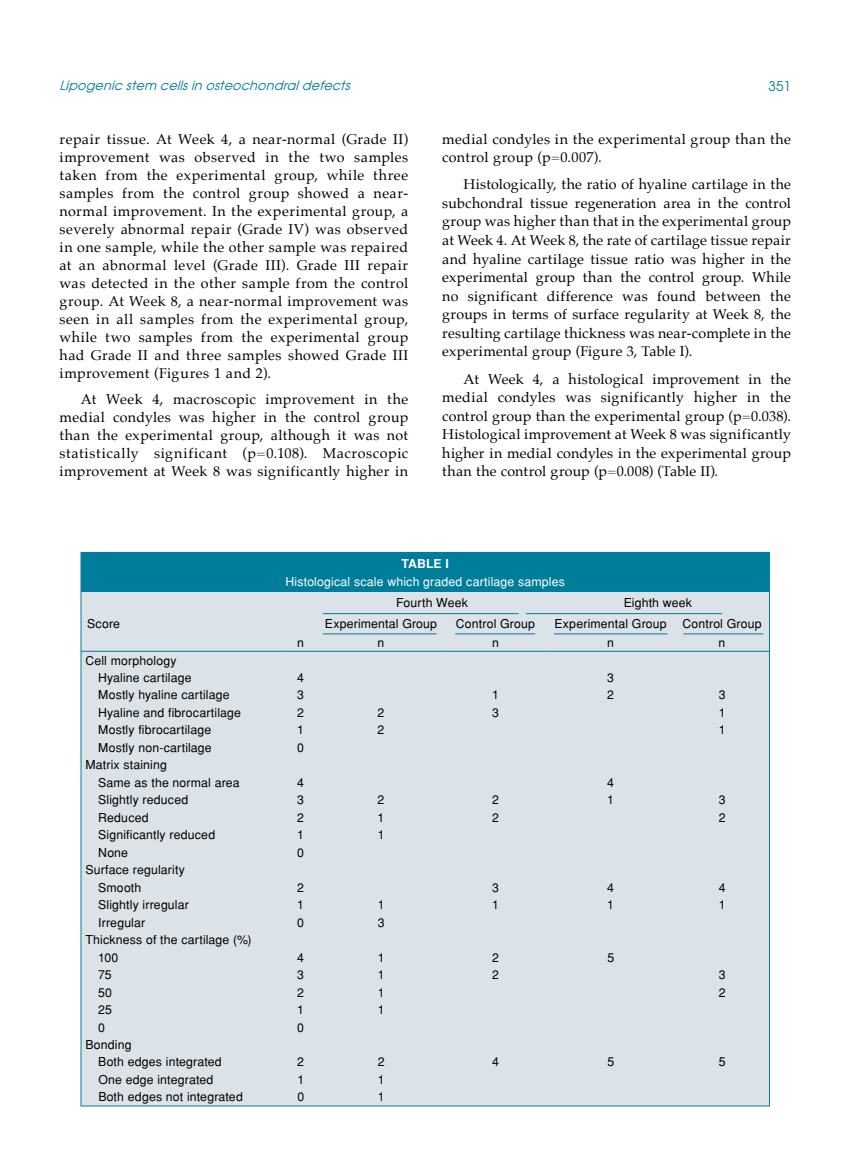
<style>
.page{position:relative;width:859px;height:1170px;background:#fff}
.page>*{position:absolute;margin:0;border:0;box-sizing:border-box;transform-origin:0 0}
.t1{font:14.25px/18px "Palatino";letter-spacing:.02em;color:#000;text-align:justify}
.t2{font:13.5px "Avant Garde Tr";color:#007d9a}
.t3{font:italic 12.75px "Avant Garde Tr";color:#007d9a}
.t4{font:12.3px/17.4px "Helvetica Normal Tr";letter-spacing:.01em;color:#000}
.t5{font:12.3px "Helvetica Normal Tr";letter-spacing:.015em;color:#fff}
.t6{font:700 12.3px "Helvetica Tr";color:#fff}
</style>
<div class="page">
<div style="left:81px;top:552px;width:688px;height:553px;background:#dbe2e8"></div>
<div style="left:81px;top:552px;width:688px;height:40px;background:#007d9a"></div>
<hr style="left:81px;top:651px;width:203px;height:1px;background:#007d9a">
<hr style="left:284px;top:651px;width:34px;height:1px;background:#007d9a">
<hr style="left:318px;top:651px;width:126px;height:1px;background:#007d9a">
<hr style="left:444px;top:651px;width:102px;height:1px;background:#007d9a">
<hr style="left:546px;top:651px;width:129px;height:1px;background:#007d9a">
<hr style="left:675px;top:651px;width:94px;height:1px;background:#007d9a">
<hr style="left:323px;top:613px;width:196px;height:1px;background:#007d9a">
<hr style="left:526px;top:613px;width:196px;height:1px;background:#007d9a">
<hr style="left:554px;top:633px;width:114px;height:1px;background:#007d9a">
<hr style="left:323px;top:633px;width:113px;height:1px;background:#007d9a">
<hr style="left:683px;top:633px;width:80px;height:1px;background:#007d9a">
<hr style="left:455px;top:633px;width:80px;height:1px;background:#007d9a">
<p class="t3" style="left:60px;top:78px;width:296px">Lipogenic stem cellsin osteochondraldefects</p>
<p class="t2" style="left:768px;top:77px;width:24px">351</p>
<p class="t1" style="left:60px;top:130px;width:350px">repair tissue. At Week 4, a near-normal (Grade II) improvement was observed in the two samples taken from the experimental group, while three samples from the control group showed a near&shy;normal improvement. In the experimental group, a severely abnormal repair (Grade IV) was observed in one sample, while the other sample was repaired at an abnormal level (Grade III). Grade III repair was detected in the other sample from the control group. At Week 8, a near-normal improvement was seen in all samples from the experimental group, while two samples from the experimental group had Grade II and three samples showed Grade III improvement (Figures 1 and 2).</p>
<p class="t1" style="left:60px;top:390px;width:350px;text-indent:21px">At Week 4, macroscopic improvement in the medial condyles was higher in the control group than the experimental group, although it was not statistically significant (p=0.108). Macroscopic improvement at Week 8 was significantly higher in</p>
<p class="t1" style="left:442px;top:129px;width:350px;line-height:18.6px">medial condyles in the experimental group than the control group (p=0.007).</p>
<p class="t1" style="left:442px;top:175px;width:350px;line-height:18.6px;text-indent:21px">Histologically, the ratio of hyaline cartilage in the subchondral tissue regeneration area in the control group was higher than that in the experimental group at Week 4. At Week 8, the rate of cartilage tissue repair and hyaline cartilage tissue ratio was higher in the experimental group than the control group. While no significant difference was found between the groups in terms of surface regularity at Week 8, the resulting cartilage thickness was near-complete in the experimental group (Figure 3, Table I).</p>
<p class="t1" style="left:442px;top:369px;width:350px;line-height:18.6px;text-indent:21px">At Week 4, a histological improvement in the medial condyles was significantly higher in the control group than the experimental group (p=0.038).<br>Histological improvement at Week 8 was significantly higher in medial condyles in the experimental group than the control group (p=0.008) (Table II).</p>
<p class="t6" style="left:401px;top:555px;width:49px">Table I</p>
<p class="t5" style="left:286px;top:574px;width:281px">Histological scale which graded cartilage samples</p>
<p class="t4" style="left:396px;top:593px;width:73px">Fourth Week</p>
<p class="t4" style="left:624px;top:593px;width:70px">Eighth week</p>
<p class="t4" style="left:87px;top:614px;width:34px">Score</p>
<p class="t4" style="left:325px;top:614px;width:114px">Experimental Group</p>
<p class="t4" style="left:456px;top:614px;width:81px">Control Group</p>
<p class="t4" style="left:554px;top:614px;width:114px">Experimental Group</p>
<p class="t4" style="left:682px;top:614px;width:81px">Control Group</p>
<p class="t4" style="left:297px;top:634px;width:8px">n</p>
<p class="t4" style="left:378px;top:634px;width:8px">n</p>
<p class="t4" style="left:492px;top:634px;width:8px">n</p>
<p class="t4" style="left:607px;top:634px;width:8px">n</p>
<p class="t4" style="left:719px;top:634px;width:8px">n</p>
<p class="t4" style="left:98px;top:651px;width:95px;text-indent:-13px">Cell morphology<br>Hyaline cartilage</p>
<p class="t4" style="left:297px;top:669px;width:8px">4</p>
<p class="t4" style="left:607px;top:669px;width:8px">3</p>
<p class="t4" style="left:98px;top:686px;width:133px">Mostly hyaline cartilage</p>
<p class="t4" style="left:297px;top:686px;width:8px">3</p>
<p class="t4" style="left:492px;top:686px;width:8px">1</p>
<p class="t4" style="left:607px;top:686px;width:8px">2</p>
<p class="t4" style="left:719px;top:686px;width:8px">3</p>
<p class="t4" style="left:98px;top:703px;width:144px">Hyaline and fibrocartilage</p>
<p class="t4" style="left:297px;top:703px;width:8px">2</p>
<p class="t4" style="left:378px;top:703px;width:8px">2</p>
<p class="t4" style="left:492px;top:703px;width:8px">3</p>
<p class="t4" style="left:719px;top:703px;width:8px">1</p>
<p class="t4" style="left:98px;top:721px;width:114px">Mostly fibrocartilage</p>
<p class="t4" style="left:297px;top:721px;width:8px">1</p>
<p class="t4" style="left:378px;top:721px;width:8px">2</p>
<p class="t4" style="left:719px;top:721px;width:8px">1</p>
<p class="t4" style="left:98px;top:738px;width:115px">Mostly non-cartilage</p>
<p class="t4" style="left:297px;top:738px;width:8px">0</p>
<p class="t4" style="left:98px;top:756px;width:143px;text-indent:-13px">Matrix staining<br>Same as the normal area</p>
<p class="t4" style="left:297px;top:773px;width:8px">4</p>
<p class="t4" style="left:607px;top:773px;width:8px">4</p>
<p class="t4" style="left:98px;top:791px;width:92px">Slightly reduced</p>
<p class="t4" style="left:297px;top:791px;width:8px">3</p>
<p class="t4" style="left:378px;top:791px;width:8px">2</p>
<p class="t4" style="left:492px;top:791px;width:8px">2</p>
<p class="t4" style="left:607px;top:791px;width:8px">1</p>
<p class="t4" style="left:719px;top:791px;width:8px">3</p>
<p class="t4" style="left:98px;top:808px;width:52px">Reduced</p>
<p class="t4" style="left:297px;top:808px;width:8px">2</p>
<p class="t4" style="left:378px;top:808px;width:8px">1</p>
<p class="t4" style="left:492px;top:808px;width:8px">2</p>
<p class="t4" style="left:719px;top:808px;width:8px">2</p>
<p class="t4" style="left:98px;top:826px;width:118px">Significantly reduced</p>
<p class="t4" style="left:297px;top:826px;width:8px">1</p>
<p class="t4" style="left:378px;top:826px;width:8px">1</p>
<p class="t4" style="left:98px;top:843px;width:31px">None</p>
<p class="t4" style="left:297px;top:843px;width:8px">0</p>
<p class="t4" style="left:98px;top:861px;width:88px;text-indent:-13px">Surface regularity<br>Smooth</p>
<p class="t4" style="left:297px;top:878px;width:8px">2</p>
<p class="t4" style="left:492px;top:878px;width:8px">3</p>
<p class="t4" style="left:607px;top:878px;width:8px">4</p>
<p class="t4" style="left:719px;top:878px;width:8px">4</p>
<p class="t4" style="left:98px;top:896px;width:92px">Slightly irregular</p>
<p class="t4" style="left:297px;top:896px;width:8px">1</p>
<p class="t4" style="left:378px;top:896px;width:8px">1</p>
<p class="t4" style="left:492px;top:896px;width:8px">1</p>
<p class="t4" style="left:607px;top:896px;width:8px">1</p>
<p class="t4" style="left:719px;top:896px;width:8px">1</p>
<p class="t4" style="left:98px;top:913px;width:48px">Irregular</p>
<p class="t4" style="left:297px;top:913px;width:8px">0</p>
<p class="t4" style="left:378px;top:913px;width:8px">3</p>
<p class="t4" style="left:98px;top:930px;width:155px;text-indent:-13px">Thickness of the cartilage (%)<br>100</p>
<p class="t4" style="left:297px;top:948px;width:8px">4</p>
<p class="t4" style="left:378px;top:948px;width:8px">1</p>
<p class="t4" style="left:492px;top:948px;width:8px">2</p>
<p class="t4" style="left:607px;top:948px;width:8px">5</p>
<p class="t4" style="left:98px;top:965px;width:15px">75</p>
<p class="t4" style="left:297px;top:965px;width:8px">3</p>
<p class="t4" style="left:378px;top:965px;width:8px">1</p>
<p class="t4" style="left:492px;top:965px;width:8px">2</p>
<p class="t4" style="left:719px;top:965px;width:8px">3</p>
<p class="t4" style="left:98px;top:983px;width:15px">50</p>
<p class="t4" style="left:297px;top:983px;width:8px">2</p>
<p class="t4" style="left:378px;top:983px;width:8px">1</p>
<p class="t4" style="left:719px;top:983px;width:8px">2</p>
<p class="t4" style="left:98px;top:1000px;width:15px">25</p>
<p class="t4" style="left:297px;top:1000px;width:8px">1</p>
<p class="t4" style="left:378px;top:1000px;width:8px">1</p>
<p class="t4" style="left:98px;top:1018px;width:8px">0</p>
<p class="t4" style="left:297px;top:1018px;width:8px">0</p>
<p class="t4" style="left:98px;top:1035px;width:125px;text-indent:-13px">Bonding<br>Both edges integrated</p>
<p class="t4" style="left:297px;top:1053px;width:8px">2</p>
<p class="t4" style="left:378px;top:1053px;width:8px">2</p>
<p class="t4" style="left:492px;top:1053px;width:8px">4</p>
<p class="t4" style="left:607px;top:1053px;width:8px">5</p>
<p class="t4" style="left:719px;top:1053px;width:8px">5</p>
<p class="t4" style="left:98px;top:1070px;width:117px">One edge integrated</p>
<p class="t4" style="left:297px;top:1070px;width:8px">1</p>
<p class="t4" style="left:378px;top:1070px;width:8px">1</p>
<p class="t4" style="left:98px;top:1088px;width:146px">Both edges not integrated</p>
<p class="t4" style="left:297px;top:1088px;width:8px">0</p>
<p class="t4" style="left:378px;top:1088px;width:8px">1</p>
</div>
